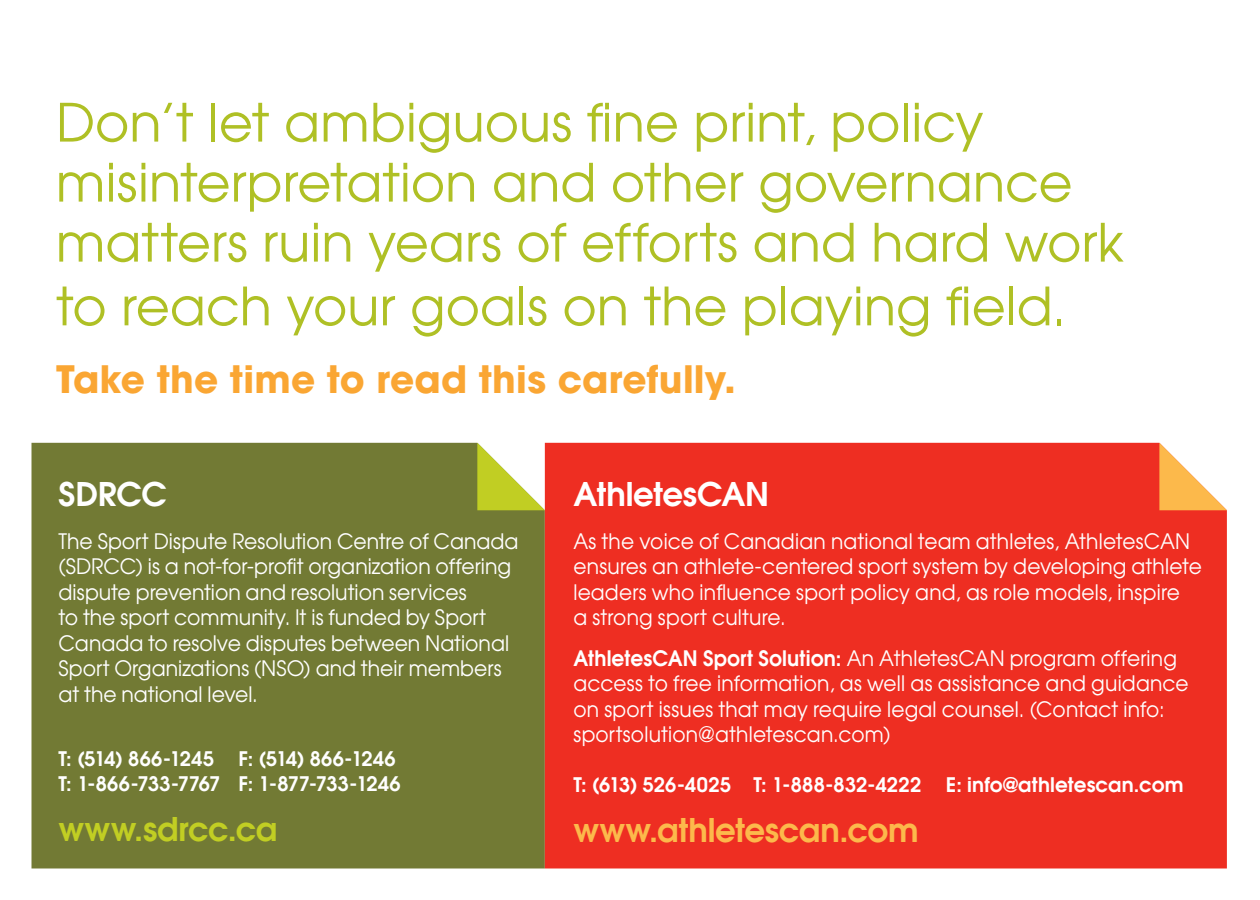
<style>
.page{position:relative;width:1260px;height:900px;background:#fff}
.page>*{position:absolute;margin:0;border:0;box-sizing:border-box;transform-origin:0 0}
.t1{font:52.5px/61.2px "Avant Garde";color:#afc025}
.t2{font:700 37.5px "Avant Garde";letter-spacing:.005em;color:#faa633}
.t3{font:600 32.5px "Avant Garde";letter-spacing:-.01em;color:#fcb94b}
.t4{font:600 32.5px "Avant Garde";letter-spacing:-.01em;color:#fff}
.t5{font:600 32.5px "Avant Garde";letter-spacing:-.01em;color:#c1ce23}
.t6{font:21.25px/25.5px "Avant Garde";letter-spacing:.005em;color:#fff;scale:.95 1}
.t7{font:21.25px/25.5px "Avant Garde";letter-spacing:.005em;color:#fff;scale:.96 1}
.t8{font:600 20px/25px "Avant Garde";letter-spacing:.01em;color:#fff}
.s1{font-weight:600}
</style>
<div class="page">
<div style="left:32px;top:443px;width:513px;height:425px;background:#727a34"></div>
<div style="left:545px;top:443px;width:682px;height:425px;background:#ee2e22"></div>
<svg style="left:477px;top:443px;width:68px;height:67px"></svg>
<svg style="left:1159px;top:443px;width:68px;height:67px"></svg>
<h1 class="t1" style="left:56px;top:91px;width:1069px">Don’t let ambiguous fine print, policy misinterpretation and other governance matters ruin years of efforts and hard work to reach your goals on the playing field.</h1>
<h2 class="t2" style="left:56px;top:355px;width:681px">Take the time to read this carefully.</h2>
<h3 class="t4" style="left:58px;top:472px;width:110px">SDRCC</h3>
<p class="t7" style="left:58px;top:528px;width:481px">The Sport Dispute Resolution Centre of Canada (SDRCC) is a not-for-profit organization offering dispute prevention and resolution services<br>to the sport community. It is funded by Sport Canada to resolve disputes between National Sport Organizations (NSO) and their members at the national level.</p>
<p class="t8" style="left:58px;top:746px;width:344px">T: (514) 866-1245 F: (514) 866-1246<br>T: 1-866-733-7767 F: 1-877-733-1246</p>
<h3 class="t5" style="left:58px;top:808px;width:220px">www.sdrcc.ca</h3>
<h3 class="t4" style="left:573px;top:472px;width:197px">AthletesCAN</h3>
<p class="t6" style="left:573px;top:528px;width:663px">As the voice of Canadian national team athletes, AthletesCAN ensures an athlete-centered sport system by developing athlete leaders who influence sport policy and, as role models, inspire<br>a strong sport culture.</p>
<p class="t6" style="left:573px;top:645px;width:649px"><span class="s1">AthletesCAN Sport Solution:</span> An AthletesCAN program offering access to free information, as well as assistance and guidance on sport issues that may require legal counsel. (Contact info: sportsolution@athletescan.com)</p>
<p class="t8" style="left:573px;top:772px;width:612px">T: (613) 526-4025 T: 1-888-832-4222 E: info@athletescan.com</p>
<h3 class="t3" style="left:573px;top:809px;width:347px">www.athletescan.com</h3>
</div>
